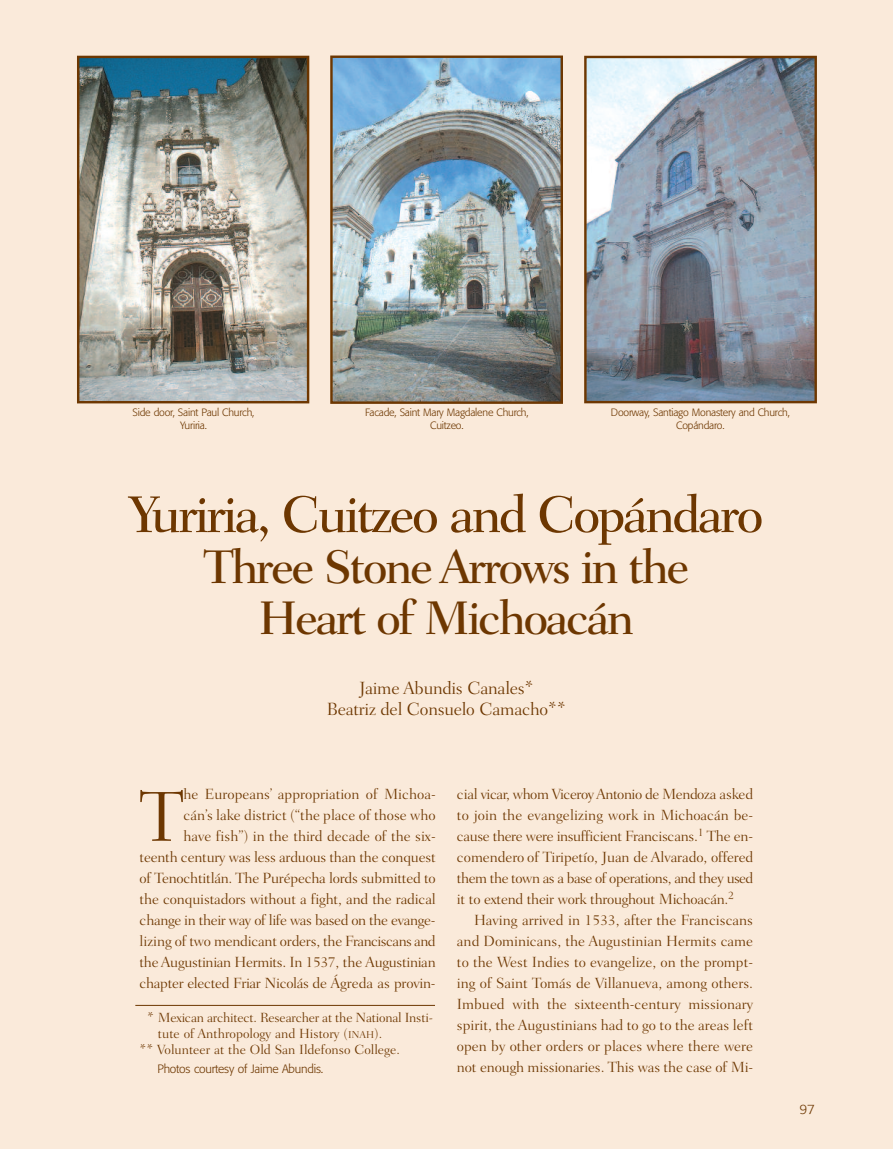
<style>
.page{position:relative;width:893px;height:1149px;background:#fff}
.page>*{position:absolute;margin:0;border:0;box-sizing:border-box;transform-origin:0 0}
.t1{font:300 71.85px "Fairfield LH";color:#6d3701}
.t2{font:500 52.5px "Fairfield LH";letter-spacing:-.055em;color:#6d3701}
.t3{font:500 48px/51px "Fairfield LH";letter-spacing:-.055em;color:#6d3701;text-align:center}
.t4{font:300 18px/21.6px "Fairfield LH";letter-spacing:-.015em;color:#6d3701;text-align:center}
.t5{font:300 15px/21px "Fairfield LH";letter-spacing:-.015em;color:#6d3701;text-align:justify}
.t6{font:300 13.5px "Fairfield LH";color:#6d3701}
.t7{font:300 13.5px "Formata";color:#6d3701}
.t8{font:300 12px "Formata";letter-spacing:-.015em;color:#6d3701}
.t9{font:300 10.5px/13px "Formata";letter-spacing:-.015em;color:#6d3701;text-align:center}
.s1{font-size:10.2px}
</style>
<div class="page">
<div style="left:0;top:0;width:893px;height:1148px;background:#faeada"></div>
<img style="left:333px;top:58px;width:227px;height:343px">
<div style="left:330px;top:55px;width:233px;height:349px;border:2px solid #6d3701"></div>
<img style="left:587px;top:59px;width:227px;height:341px">
<div style="left:584px;top:56px;width:233px;height:347px;border:2px solid #6d3701"></div>
<img style="left:80px;top:59px;width:226px;height:341px">
<div style="left:77px;top:56px;width:232px;height:347px;border:2px solid #6d3701"></div>
<hr style="left:135px;top:1004px;width:300px;height:1px;background:#6d3701">
<p class="t9" style="left:132px;top:406px;width:123px">Side door, Saint Paul Church,<br>Yuriria.</p>
<p class="t9" style="left:365px;top:406px;width:165px">Facade, Saint Mary Magdalene Church,<br>Cuitzeo.</p>
<p class="t9" style="left:611px;top:406px;width:180px">Doorway, Santiago Monastery and Church,<br>Copándaro.</p>
<h2 class="t2" style="left:129px;top:493px;width:636px">Yuriria, Cuitzeo and Copándaro</h2>
<h3 class="t3" style="left:203px;top:545px;width:488px">Three Stone Arrows in the<br>Heart of Michoacán</h3>
<p class="t4" style="left:327px;top:678px;width:241px">Jaime Abundis Canales*<br>Beatriz del Consuelo Camacho**</p>
<p class="t5" style="left:140px;top:784px;width:298px;text-align:right">he Europeans’ appropriation of Michoa-<br>cán’s lake district (“the place of those who<br>have fish”) in the third decade of the six-<br>teenth century was less arduous than the conquest of Tenochtitlán. The Purépecha lords submitted to the conquistadors without a fight, and the radical change in their way of life was based on the evange&shy;lizing of two mendicant orders, the Franciscans and the Augustinian Hermits. In 1537, the Augustinian chapter elected Friar Nicolás de Ágreda as provin-</p>
<p class="t5" style="left:457px;top:784px;width:298px">cial vicar, whom Viceroy Antonio de Mendoza asked to join the evangelizing work in Michoacán be&shy;cause there were insufficient Franciscans.<sup>1</sup> The en&shy;comendero of Tiripetío, Juan de Alvarado, offered them the town as a base of operations, and they used it to extend their work throughout Michoacán.<sup>2</sup></p>
<h1 class="t1" style="left:140px;top:788px;width:45px">T</h1>
<p class="t5" style="left:457px;top:910px;width:298px;text-indent:17px">Having arrived in 1533, after the Franciscans and Dominicans, the Augustinian Hermits came to the West Indies to evangelize, on the prompt&shy;ing of Saint Tomás de Villanueva, among others.<br>Imbued with the sixteenth-century missionary spirit, the Augustinians had to go to the areas left open by other orders or places where there were not enough missionaries. This was the case of Mi-</p>
<p class="t6" style="left:147px;top:1011px;width:287px">* Mexican architect. Researcher at the National Insti-</p>
<p class="t6" style="left:158px;top:1027px;width:226px">tute of Anthropology and History (<span class="s1">INAH</span>).</p>
<p class="t6" style="left:139px;top:1043px;width:262px">** Volunteer at the Old San Ildefonso College.</p>
<p class="t8" style="left:157px;top:1063px;width:167px">Photos courtesy of Jaime Abundis.</p>
<p class="t7" style="left:799px;top:1103px;width:17px">97</p>
</div>
